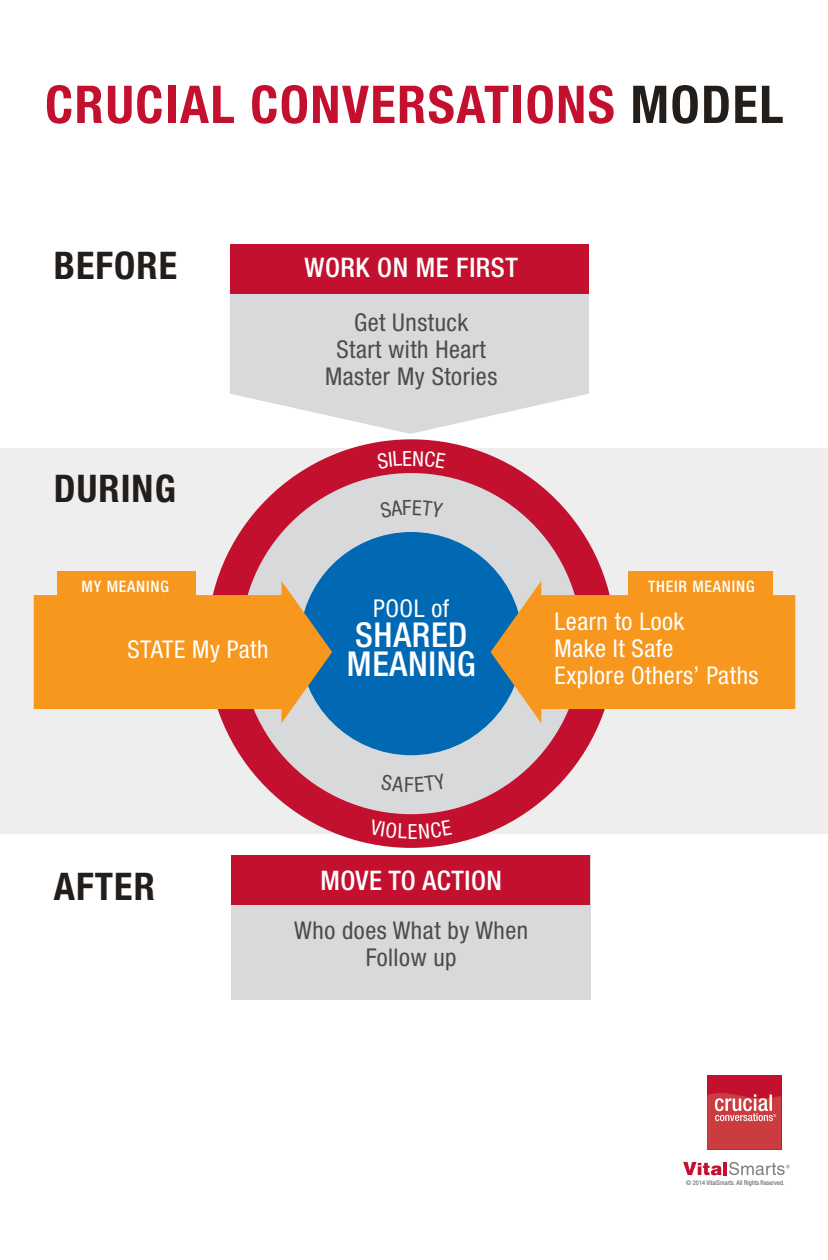
<style>
.page{position:relative;width:828px;height:1260px;background:#fff}
.page>*{position:absolute;margin:0;border:0;box-sizing:border-box;transform-origin:0 0}
.Subhead{font:700 condensed 52.15px "Helvetica Neue LT Std";letter-spacing:.03em;color:#c3102f}
.Subhead-2{font:700 condensed 38.1px "Helvetica Neue LT Std";letter-spacing:.03em;color:#241e1b}
.Subhead-3{font:500 condensed 34.35px "Helvetica Neue LT Std";letter-spacing:.02em;color:#fff}
.Subhead-4{font:500 condensed 27px "Helvetica Neue LT Std";letter-spacing:.02em;color:#fff}
.Subhead-5{font:condensed 24.55px "Helvetica Neue LT Std";letter-spacing:.02em;color:#4b4c4d}
.Subhead-6{font:condensed 24.55px "Helvetica Neue LT Std";letter-spacing:.02em;color:#fff}
.Subhead-7{font:condensed 20.85px "Helvetica Neue LT Std";color:#fff}
.Subhead-8{font:500 condensed 15.85px "Helvetica Neue LT Std";letter-spacing:.05em;color:#fff}
.t1{font:condensed 6.5px "Helvetica Neue LT Std";color:#57585a}
.s1{color:#241e1b}
</style>
<div class="page">
<div style="left:0;top:448px;width:828px;height:386px;background:#eeeeef"></div>
<div style="left:231px;top:856px;width:359px;height:144px;background:#d8d9db"></div>
<svg style="left:230px;top:294px;width:359px;height:140px;background:#dddee0"></svg>
<div style="left:207px;top:439px;width:409px;height:409px;background:#c3102f;border-radius:50%"></div>
<div style="left:241px;top:473px;width:341px;height:341px;background:#d8d9db;border-radius:50%"></div>
<div style="left:300px;top:532px;width:223px;height:223px;background:#0168b3;border-radius:50%"></div>
<svg style="left:34px;top:581px;width:298px;height:142px;fill:#f7971d"></svg>
<svg style="left:491px;top:581px;width:304px;height:142px;fill:#f7971d"></svg>
<div style="left:231px;top:855px;width:359px;height:50px;background:#c3102f"></div>
<div style="left:230px;top:244px;width:359px;height:50px;background:#c3102f"></div>
<div style="left:628px;top:572px;width:145px;height:24px;background:#f7971d"></div>
<div style="left:57px;top:572px;width:138px;height:24px;background:#f7971d"></div>
<svg style="left:683px;top:1162px;width:39px;height:13px"></svg>
<hr style="left:723px;top:1162px;width:4px;height:13px;background:#c3102f">
<svg style="left:729px;top:1162px;width:61px;height:13px"></svg>
<div style="left:707px;top:1075px;width:74px;height:75px;background:#c3102f"></div>
<svg style="left:707px;top:1093px;width:74px;height:57px;background:#d05256"></svg>
<p class="Subhead" style="left:45px;top:73px;width:740px">CRUCIAL CONVERSATIONS <span class="s1">MODEL</span></p>
<p class="Subhead-2" style="left:54px;top:242px;width:125px">BEFORE</p>
<p class="Subhead-2" style="left:54px;top:465px;width:124px">DURING</p>
<p class="Subhead-4" style="left:304px;top:252px;width:215px">WORK ON ME FIRST</p>
<p class="Subhead-5" style="left:354px;top:308px;width:116px">Get Unstuck</p>
<p class="Subhead-5" style="left:337px;top:335px;width:151px">Start with Heart</p>
<p class="Subhead-5" style="left:325px;top:362px;width:174px">Master My Stories</p>
<p class="Subhead-8" style="left:81px;top:576px;width:89px">MY MEANING</p>
<p class="Subhead-8" style="left:648px;top:576px;width:108px">THEIR MEANING</p>
<p class="Subhead-6" style="left:128px;top:635px;width:143px">STATE My Path</p>
<p class="Subhead-6" style="left:373px;top:595px;width:78px">POOL of</p>
<p class="Subhead-3" style="left:355px;top:614px;width:114px">SHARED</p>
<p class="Subhead-3" style="left:347px;top:644px;width:130px">MEANING</p>
<p class="Subhead-6" style="left:555px;top:607px;width:131px">Learn to Look</p>
<p class="Subhead-6" style="left:555px;top:634px;width:120px">Make It Safe</p>
<p class="Subhead-6" style="left:555px;top:661px;width:205px">Explore Others’ Paths</p>
<p class="Subhead-2" style="left:54px;top:864px;width:103px">AFTER</p>
<p class="Subhead-7" style="left:408px;top:819px;width:11px">E</p>
<p class="Subhead-4" style="left:320px;top:864px;width:183px">MOVE TO ACTION</p>
<p class="Subhead-5" style="left:294px;top:916px;width:235px">Who does What by When</p>
<p class="Subhead-5" style="left:366px;top:943px;width:92px">Follow up</p>
<p class="t1" style="left:686px;top:1179px;width:100px">© 2014 VitalSmarts. All Rights Reserved.</p>
</div>
